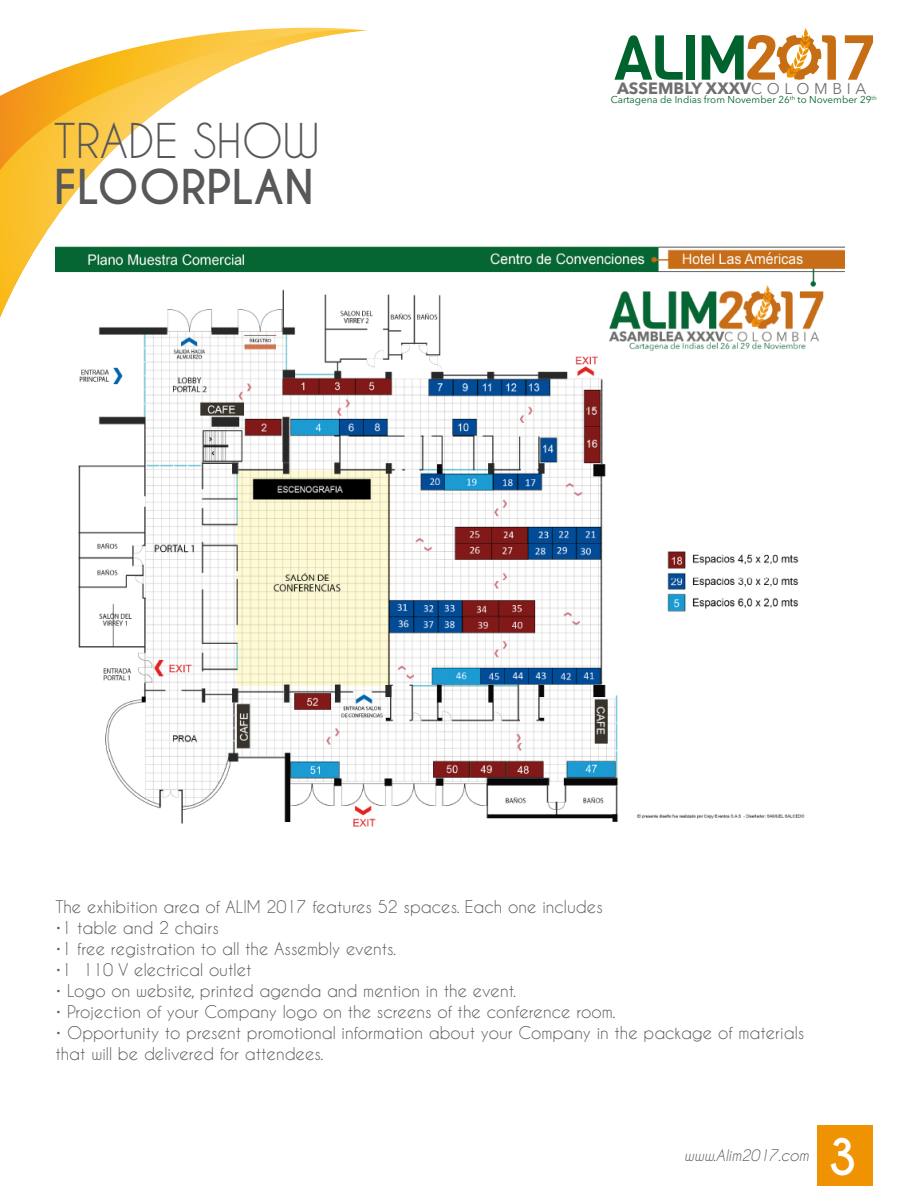
<style>
.page{position:relative;width:918px;height:1188px;background:#fff}
.page>*{position:absolute;margin:0;border:0;box-sizing:border-box;transform-origin:0 0}
.t1{font:700 47.1px "Caviar Dreams";color:#fff}
.t2{font:45px "Caviar Dreams";color:#58585a}
.t3{font:700 45px "Caviar Dreams";color:#58585a}
.t4{font:16.5px/21px "Caviar Dreams";color:#58585a}
.t5{font:700 16.2px "Avenir Next LT Pro";color:#6f7072}
.t6{font:italic 15px "Caviar Dreams";color:#58585a}
.t7{font:9.9px "Avenir Next LT Pro";color:#00632e}
.t8{font:5.7px "Avenir Next LT Pro";color:#00632e}
.s1{font-weight:400;font-size:15.45px}
</style>
<div class="page">
<svg style="left:614px;top:35px;width:69px;height:45px"></svg>
<div style="left:686px;top:35px;width:9px;height:45px;background:#00632e"></div>
<svg style="left:845px;top:35px;width:28px;height:45px"></svg>
<svg style="left:702px;top:28px;width:134px;height:52px"></svg>
<svg style="left:0;top:30px;width:365px;height:287px"></svg>
<div style="left:817px;top:1126px;width:56px;height:60px;background:#ef9303"></div>
<img style="left:55px;top:240px;width:790px;height:587px">
<h2 class="t2" style="left:54px;top:114px;width:267px">TRADE SHOW</h2>
<h2 class="t3" style="left:54px;top:160px;width:262px">FLOORPLAN</h2>
<p class="t5" style="left:617px;top:79px;width:251px">ASSEMBLY XXXV<span class="s1">C O L O M B I A</span></p>
<p class="t7" style="left:611px;top:94px;width:262px">Cartagena de Indias from November 26<sup>th</sup> to November 29</p>
<p class="t8" style="left:872px;top:95px;width:7px">th</p>
<p class="t4" style="left:55px;top:896px;width:549px">The exhibition area of ALIM 2017 features 52 spaces. Each one includes</p>
<p class="t4" style="left:55px;top:917px;width:165px">•1 table and 2 chairs</p>
<p class="t4" style="left:55px;top:938px;width:342px">•1 free registration to all the Assembly events.</p>
<p class="t4" style="left:55px;top:959px;width:198px">•1 110 V electrical outlet</p>
<p class="t4" style="left:55px;top:980px;width:462px">• Logo on website, printed agenda and mention in the event.</p>
<p class="t4" style="left:55px;top:1001px;width:562px">• Projection of your Company logo on the screens of the conference room.</p>
<p class="t4" style="left:55px;top:1022px;width:750px">• Opportunity to present promotional information about your Company in the package of materials that will be delivered for attendees.</p>
<p class="t6" style="left:684px;top:1147px;width:126px">www.Alim2017.com</p>
<h1 class="t1" style="left:828px;top:1128px;width:32px">3</h1>
</div>
